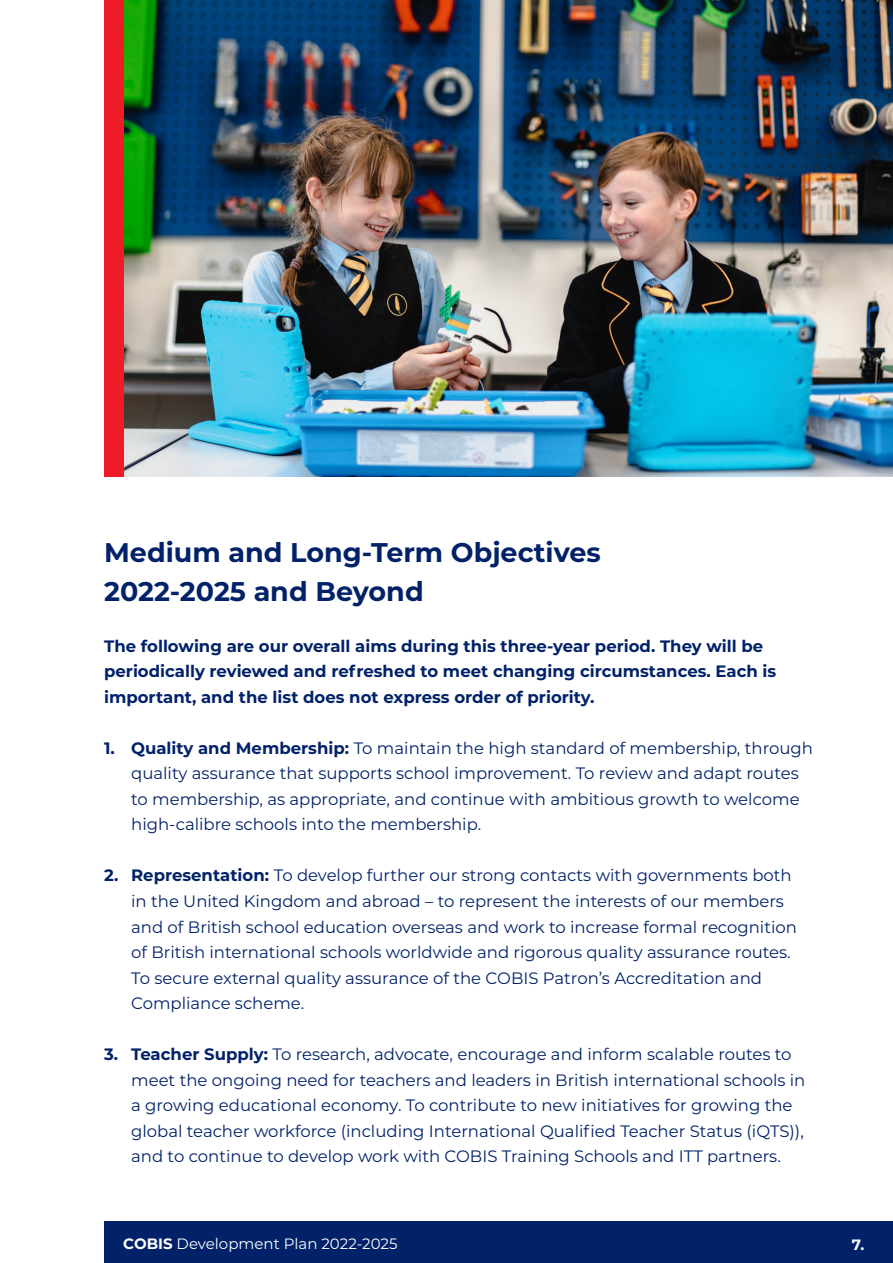
<style>
.page{position:relative;width:893px;height:1263px;background:#fff}
.page>*{position:absolute;margin:0;border:0;box-sizing:border-box;transform-origin:0 0}
.t1{font:700 27px/39px "Montserrat";color:#012169}
.t2{font:16.5px/25.5px "Montserrat";color:#012169}
.t3{font:700 16.5px/25.5px "Montserrat";color:#012169}
.t4{font:15px "Montserrat";color:#fff}
.t5{font:700 15px "Montserrat";color:#fff}
.s1{font-weight:700}
</style>
<div class="page">
<img style="left:123px;top:0;width:770px;height:476px">
<div style="left:104px;top:1222px;width:789px;height:41px;background:#012169"></div>
<div style="left:104px;top:0;width:19px;height:476px;background:#ed1c26"></div>
<p class="t1" style="left:104px;top:531px;width:498px">Medium and Long-Term Objectives<br>2022-2025 and Beyond</p>
<p class="t3" style="left:104px;top:632px;width:674px">The following are our overall aims during this three-year period. They will be periodically reviewed and refreshed to meet changing circumstances. Each is important, and the list does not express order of priority.</p>
<p class="t2" style="left:131px;top:735px;width:683px;text-indent:-27px"><span class="s1">1. Quality and Membership:</span> To maintain the high standard of membership, through quality assurance that supports school improvement. To review and adapt routes to membership, as appropriate, and continue with ambitious growth to welcome high-calibre schools into the membership.</p>
<p class="t2" style="left:131px;top:862px;width:667px;text-indent:-27px"><span class="s1">2. Representation:</span> To develop further our strong contacts with governments both in the United Kingdom and abroad – to represent the interests of our members and of British school education overseas and work to increase formal recognition of British international schools worldwide and rigorous quality assurance routes.<br>To secure external quality assurance of the COBIS Patron’s Accreditation and Compliance scheme.</p>
<p class="t2" style="left:131px;top:1041px;width:676px;text-indent:-27px"><span class="s1">3. Teacher Supply:</span> To research, advocate, encourage and inform scalable routes to meet the ongoing need for teachers and leaders in British international schools in a growing educational economy. To contribute to new initiatives for growing the global teacher workforce (including International Qualified Teacher Status (iQTS)), and to continue to develop work with COBIS Training Schools and ITT partners.</p>
<p class="t4" style="left:123px;top:1233px;width:276px"><span class="s1">COBIS</span> Development Plan 2022-2025</p>
<p class="t5" style="left:852px;top:1234px;width:14px">7.</p>
</div>
